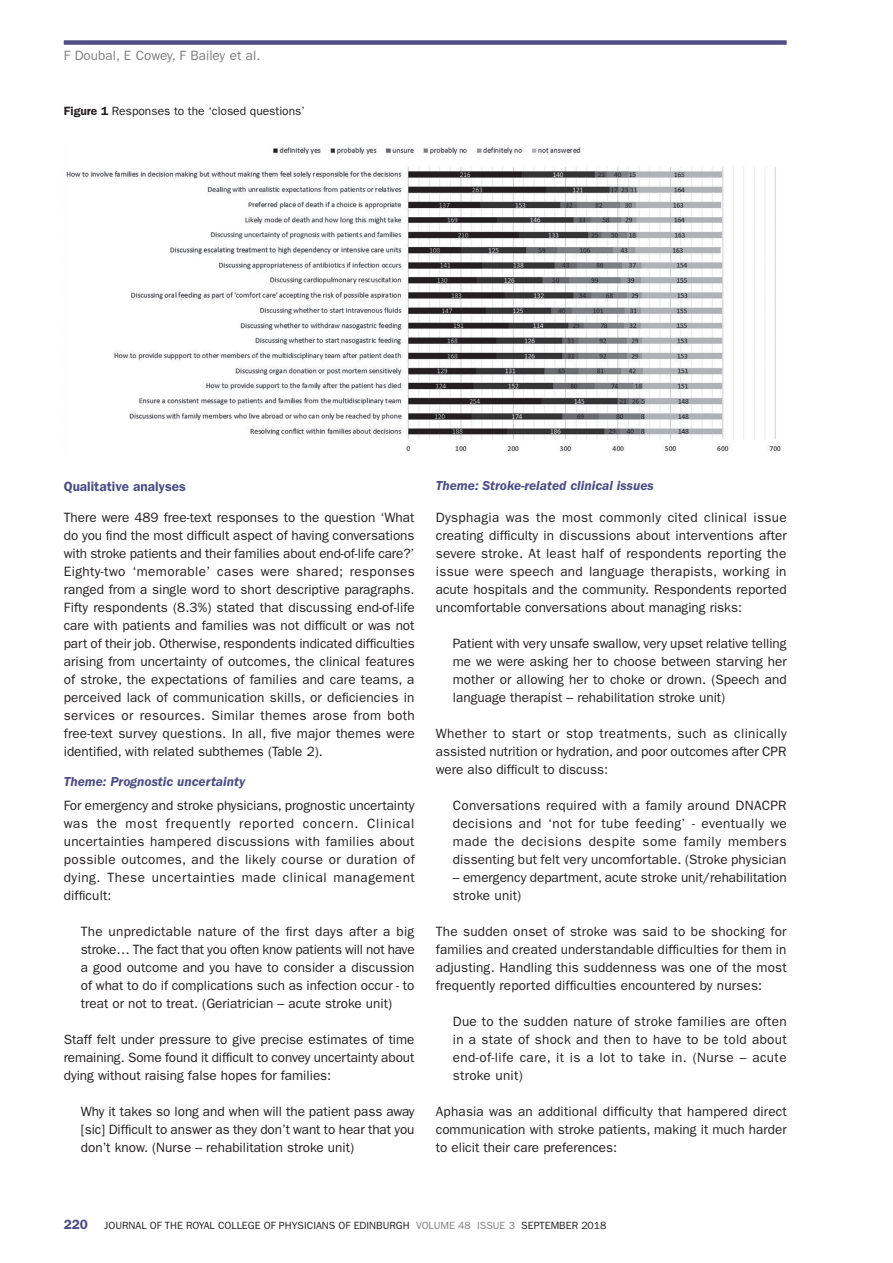
<style>
.page{position:relative;width:893px;height:1263px;background:#fff}
.page>*{position:absolute;margin:0;border:0;box-sizing:border-box;transform-origin:0 0}
.t1{font:13.5px/18px "ITC Franklin Gothic Std";color:#231f20;text-align:justify}
.t2{font:italic 600 13.5px "ITC Franklin Gothic Std";color:#504d85}
.t3{font:13.5px "ITC Franklin Gothic Std";color:#7c7e81}
.t4{font:600 13.5px "ITC Franklin Gothic Std";color:#504d85}
.t5{font:12px "ITC Franklin Gothic Std";color:#231f20}
.t6{font:10.5px "ITC Franklin Gothic Std";color:#231f20}
.s1{font-weight:600}
.s2{font-weight:600;font-size:13.5px;color:#504d85}
.s3{color:#7c7e81}
</style>
<div class="page">
<div style="left:64px;top:40px;width:723px;height:5px;background:#504d85"></div>
<img style="left:66px;top:147px;width:716px;height:305px">
<p class="t3" style="left:64px;top:48px;width:198px">F Doubal, E Cowey, F Bailey et al.</p>
<p class="t5" style="left:64px;top:104px;width:243px"><span class="s1">Figure 1</span> Responses to the ‘closed questions’</p>
<p class="t4" style="left:64px;top:478px;width:124px">Qualitative analyses</p>
<p class="t1" style="left:64px;top:509px;width:353px">There were 489 free-text responses to the question ‘What do you find the most difficult aspect of having conversations with stroke patients and their families about end-of-life care?’ Eighty-two ‘memorable’ cases were shared; responses ranged from a single word to short descriptive paragraphs.<br>Fifty respondents (8.3%) stated that discussing end-of-life care with patients and families was not difficult or was not part of their job. Otherwise, respondents indicated difficulties arising from uncertainty of outcomes, the clinical features of stroke, the expectations of families and care teams, a perceived lack of communication skills, or deficiencies in services or resources. Similar themes arose from both free-text survey questions. In all, five major themes were identified, with related subthemes (Table 2).</p>
<p class="t2" style="left:64px;top:774px;width:183px">Theme: Prognostic uncertainty</p>
<p class="t1" style="left:64px;top:796px;width:353px">For emergency and stroke physicians, prognostic uncertainty was the most frequently reported concern. Clinical uncertainties hampered discussions with families about possible outcomes, and the likely course or duration of dying. These uncertainties made clinical management difficult:</p>
<p class="t1" style="left:81px;top:922px;width:335px">The unpredictable nature of the first days after a big stroke… The fact that you often know patients will not have a good outcome and you have to consider a discussion of what to do if complications such as infection occur - to treat or not to treat. (Geriatrician – acute stroke unit)</p>
<p class="t1" style="left:64px;top:1030px;width:352px">Staff felt under pressure to give precise estimates of time remaining. Some found it difficult to convey uncertainty about dying without raising false hopes for families:</p>
<p class="t1" style="left:81px;top:1102px;width:335px">Why it takes so long and when will the patient pass away [sic] Difficult to answer as they don’t want to hear that you don’t know. (Nurse – rehabilitation stroke unit)</p>
<p class="t2" style="left:436px;top:478px;width:219px">Theme: Stroke-related clinical issues</p>
<p class="t1" style="left:436px;top:508px;width:353px">Dysphagia was the most commonly cited clinical issue creating difficulty in discussions about interventions after severe stroke. At least half of respondents reporting the issue were speech and language therapists, working in acute hospitals and the community. Respondents reported uncomfortable conversations about managing risks:</p>
<p class="t1" style="left:453px;top:634px;width:335px">Patient with very unsafe swallow, very upset relative telling me we were asking her to choose between starving her mother or allowing her to choke or drown. (Speech and language therapist – rehabilitation stroke unit)</p>
<p class="t1" style="left:436px;top:724px;width:352px">Whether to start or stop treatments, such as clinically assisted nutrition or hydration, and poor outcomes after CPR were also difficult to discuss:</p>
<p class="t1" style="left:453px;top:796px;width:335px">Conversations required with a family around DNACPR decisions and ‘not for tube feeding’ - eventually we made the decisions despite some family members dissenting but felt very uncomfortable. (Stroke physician</p>
<p class="t1" style="left:453px;top:868px;width:335px">– emergency department, acute stroke unit/rehabilitation stroke unit)</p>
<p class="t1" style="left:436px;top:922px;width:352px">The sudden onset of stroke was said to be shocking for families and created understandable difficulties for them in adjusting. Handling this suddenness was one of the most frequently reported difficulties encountered by nurses:</p>
<p class="t1" style="left:453px;top:1012px;width:335px">Due to the sudden nature of stroke families are often in a state of shock and then to have to be told about end-of-life care, it is a lot to take in. (Nurse – acute stroke unit)</p>
<p class="t1" style="left:436px;top:1102px;width:352px">Aphasia was an additional difficulty that hampered direct communication with stroke patients, making it much harder to elicit their care preferences:</p>
<p class="t6" style="left:64px;top:1219px;width:544px"><span class="s2">220</span> JOURNAL OF THE ROYAL COLLEGE OF PHYSICIANS OF EDINBURGH <span class="s3">VOLUME 48 ISSUE 3</span> SEPTEMBER 2018</p>
</div>
